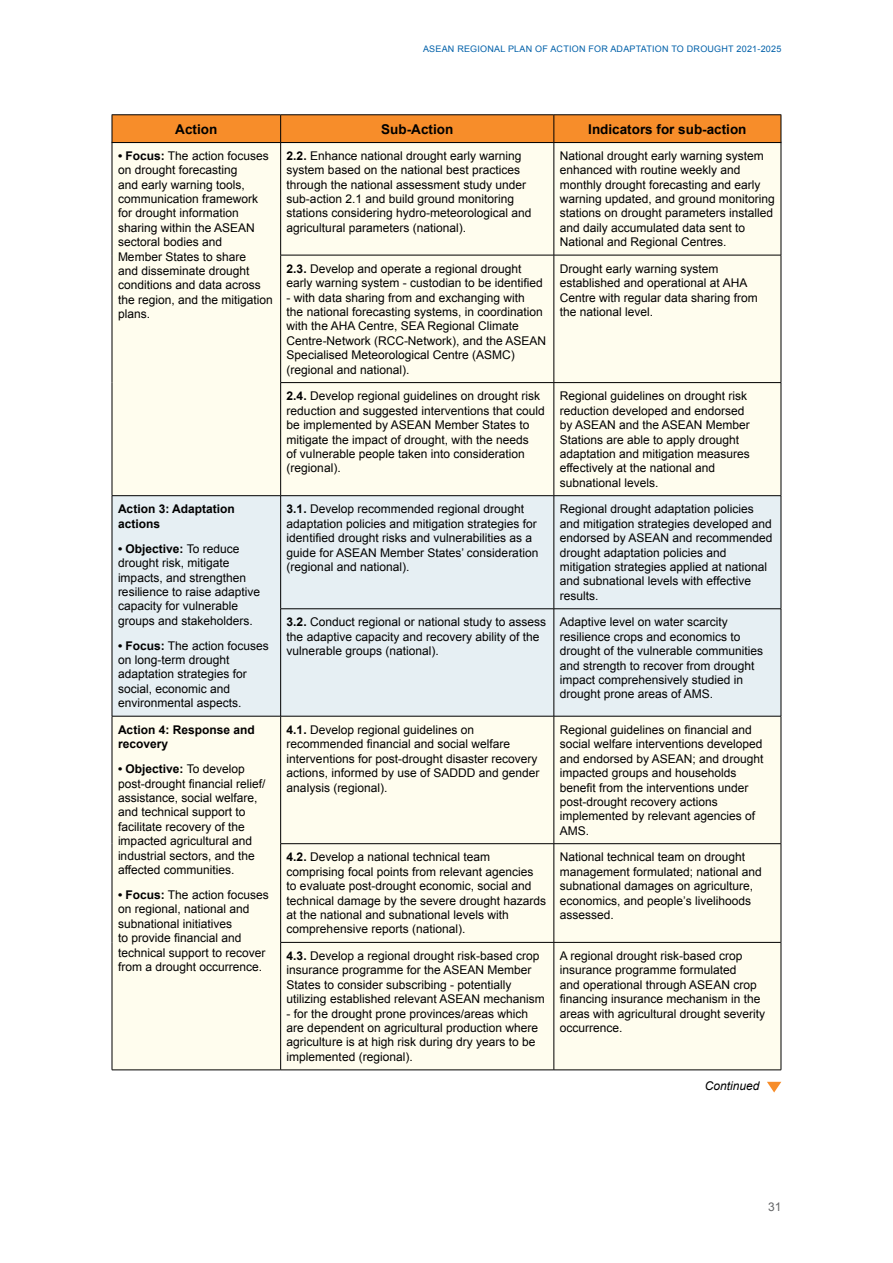
<style>
.page{position:relative;width:893px;height:1263px;background:#fff}
.page>*{position:absolute;margin:0;border:0;box-sizing:border-box;transform-origin:0 0}
.t1{font:700 13.5px "Arial";color:#000}
.t2{font:12px/14.4px "Arial";color:#000}
.t3{font:700 12px/14.4px "Arial";color:#000}
.t4{font:italic 12px "Arial";color:#000}
.t5{font:12px "Arial";color:#636466}
.t6{font:9px "Arial";letter-spacing:.025em;color:#0060a9}
.s1{font-weight:700}
</style>
<div class="page">
<div style="left:113px;top:143px;width:668px;height:926px;background:#fffdee"></div>
<div style="left:113px;top:496px;width:668px;height:220px;background:#e6eff3"></div>
<hr style="left:112px;top:142px;width:1px;height:113px;background:#000">
<hr style="left:280px;top:142px;width:1px;height:113px;background:#000">
<hr style="left:554px;top:142px;width:1px;height:113px;background:#000">
<hr style="left:781px;top:142px;width:1px;height:113px;background:#000">
<hr style="left:112px;top:255px;width:1px;height:128px;background:#000">
<hr style="left:280px;top:255px;width:274px;height:1px;background:#000">
<hr style="left:280px;top:255px;width:1px;height:127px;background:#000">
<hr style="left:554px;top:255px;width:227px;height:1px;background:#000">
<hr style="left:554px;top:255px;width:1px;height:127px;background:#000">
<hr style="left:781px;top:255px;width:1px;height:127px;background:#000">
<hr style="left:112px;top:383px;width:1px;height:112px;background:#000">
<hr style="left:280px;top:382px;width:274px;height:1px;background:#000">
<hr style="left:280px;top:383px;width:1px;height:112px;background:#000">
<hr style="left:554px;top:382px;width:227px;height:1px;background:#000">
<hr style="left:554px;top:383px;width:1px;height:112px;background:#000">
<hr style="left:781px;top:383px;width:1px;height:112px;background:#000">
<hr style="left:112px;top:495px;width:169px;height:1px;background:#000">
<hr style="left:112px;top:496px;width:1px;height:113px;background:#000">
<hr style="left:281px;top:495px;width:273px;height:1px;background:#000">
<hr style="left:280px;top:496px;width:1px;height:113px;background:#000">
<hr style="left:554px;top:495px;width:227px;height:1px;background:#000">
<hr style="left:554px;top:496px;width:1px;height:113px;background:#000">
<hr style="left:781px;top:496px;width:1px;height:113px;background:#000">
<hr style="left:112px;top:609px;width:1px;height:107px;background:#000">
<hr style="left:280px;top:608px;width:274px;height:1px;background:#000">
<hr style="left:280px;top:609px;width:1px;height:107px;background:#000">
<hr style="left:554px;top:608px;width:227px;height:1px;background:#000">
<hr style="left:554px;top:609px;width:1px;height:107px;background:#000">
<hr style="left:781px;top:609px;width:1px;height:107px;background:#000">
<hr style="left:112px;top:716px;width:169px;height:1px;background:#000">
<hr style="left:112px;top:716px;width:1px;height:128px;background:#000">
<hr style="left:281px;top:716px;width:273px;height:1px;background:#000">
<hr style="left:554px;top:716px;width:227px;height:1px;background:#000">
<hr style="left:781px;top:716px;width:1px;height:128px;background:#000">
<hr style="left:112px;top:844px;width:1px;height:98px;background:#000">
<hr style="left:781px;top:844px;width:1px;height:98px;background:#000">
<hr style="left:112px;top:942px;width:1px;height:128px;background:#000">
<hr style="left:781px;top:942px;width:1px;height:128px;background:#000">
<hr style="left:280px;top:716px;width:1px;height:127px;background:#000">
<hr style="left:554px;top:716px;width:1px;height:127px;background:#000">
<hr style="left:280px;top:843px;width:274px;height:1px;background:#000">
<hr style="left:280px;top:844px;width:1px;height:98px;background:#000">
<hr style="left:554px;top:843px;width:227px;height:1px;background:#000">
<hr style="left:554px;top:844px;width:1px;height:98px;background:#000">
<hr style="left:280px;top:942px;width:274px;height:1px;background:#000">
<hr style="left:280px;top:942px;width:1px;height:128px;background:#000">
<hr style="left:554px;top:942px;width:227px;height:1px;background:#000">
<hr style="left:554px;top:942px;width:1px;height:128px;background:#000">
<hr style="left:112px;top:1069px;width:169px;height:1px;background:#000">
<hr style="left:281px;top:1069px;width:273px;height:1px;background:#000">
<hr style="left:554px;top:1069px;width:227px;height:1px;background:#000">
<svg style="left:767px;top:1082px;width:14px;height:10px"></svg>
<hr style="left:112px;top:114px;width:169px;height:1px;background:#000">
<hr style="left:281px;top:114px;width:273px;height:1px;background:#000">
<hr style="left:554px;top:114px;width:227px;height:1px;background:#000">
<svg style="left:112px;top:115px;width:670px;height:28px;background:#ea8527"></svg>
<p class="t6" style="left:423px;top:43px;width:360px">ASEAN REGIONAL PLAN OF ACTION FOR ADAPTATION TO DROUGHT 2021-2025</p>
<p class="t1" style="left:175px;top:120px;width:43px">Action</p>
<p class="t1" style="left:381px;top:120px;width:73px">Sub-Action</p>
<p class="t1" style="left:588px;top:120px;width:160px">Indicators for sub-action</p>
<p class="t2" style="left:118px;top:148px;width:156px"><span class="s1">• Focus:</span> The action focuses on drought forecasting<br>and early warning tools, communication framework for drought information sharing within the ASEAN sectoral bodies and<br>Member States to share<br>and disseminate drought conditions and data across the region, and the mitigation plans.</p>
<p class="t2" style="left:287px;top:148px;width:246px"><span class="s1">2.2.</span> Enhance national drought early warning system based on the national best practices through the national assessment study under sub-action 2.1 and build ground monitoring stations considering hydro-meteorological and agricultural parameters (national).</p>
<p class="t2" style="left:560px;top:148px;width:217px">National drought early warning system enhanced with routine weekly and monthly drought forecasting and early warning updated, and ground monitoring stations on drought parameters installed and daily accumulated data sent to National and Regional Centres.</p>
<p class="t2" style="left:287px;top:261px;width:258px"><span class="s1">2.3.</span> Develop and operate a regional drought early warning system - custodian to be identified</p>
<p class="t2" style="left:287px;top:290px;width:261px">- with data sharing from and exchanging with<br>the national forecasting systems, in coordination with the AHA Centre, SEA Regional Climate Centre-Network (RCC-Network), and the ASEAN Specialised Meteorological Centre (ASMC) (regional and national).</p>
<p class="t2" style="left:560px;top:261px;width:200px">Drought early warning system established and operational at AHA<br>Centre with regular data sharing from the national level.</p>
<p class="t3" style="left:118px;top:502px;width:118px">Action 3: Adaptation actions</p>
<p class="t2" style="left:118px;top:541px;width:144px"><span class="s1">• Objective:</span> To reduce drought risk, mitigate impacts, and strengthen resilience to raise adaptive capacity for vulnerable groups and stakeholders.</p>
<p class="t2" style="left:118px;top:638px;width:152px"><span class="s1">• Focus:</span> The action focuses on long-term drought adaptation strategies for social, economic and environmental aspects.</p>
<p class="t3" style="left:118px;top:723px;width:138px">Action 4: Response and recovery</p>
<p class="t2" style="left:118px;top:762px;width:149px"><span class="s1">• Objective:</span> To develop post-drought financial relief/ assistance, social welfare, and technical support to facilitate recovery of the impacted agricultural and industrial sectors, and the affected communities.</p>
<p class="t2" style="left:118px;top:888px;width:152px"><span class="s1">• Focus:</span> The action focuses on regional, national and subnational initiatives<br>to provide financial and technical support to recover from a drought occurrence.</p>
<p class="t2" style="left:287px;top:389px;width:260px"><span class="s1">2.4.</span> Develop regional guidelines on drought risk reduction and suggested interventions that could be implemented by ASEAN Member States to mitigate the impact of drought, with the needs<br>of vulnerable people taken into consideration (regional).</p>
<p class="t2" style="left:560px;top:389px;width:192px">Regional guidelines on drought risk reduction developed and endorsed by ASEAN and the ASEAN Member<br>Stations are able to apply drought adaptation and mitigation measures effectively at the national and subnational levels.</p>
<p class="t2" style="left:287px;top:502px;width:253px"><span class="s1">3.1.</span> Develop recommended regional drought adaptation policies and mitigation strategies for identified drought risks and vulnerabilities as a guide for ASEAN Member States’ consideration (regional and national).</p>
<p class="t2" style="left:560px;top:502px;width:214px">Regional drought adaptation policies and mitigation strategies developed and endorsed by ASEAN and recommended drought adaptation policies and mitigation strategies applied at national and subnational levels with effective results.</p>
<p class="t2" style="left:287px;top:615px;width:261px"><span class="s1">3.2.</span> Conduct regional or national study to assess the adaptive capacity and recovery ability of the vulnerable groups (national).</p>
<p class="t2" style="left:560px;top:615px;width:205px">Adaptive level on water scarcity resilience crops and economics to drought of the vulnerable communities and strength to recover from drought impact comprehensively studied in drought prone areas of AMS.</p>
<p class="t2" style="left:287px;top:723px;width:254px"><span class="s1">4.1.</span> Develop regional guidelines on recommended financial and social welfare interventions for post-drought disaster recovery actions, informed by use of SADDD and gender analysis (regional).</p>
<p class="t2" style="left:560px;top:723px;width:205px">Regional guidelines on financial and social welfare interventions developed and endorsed by ASEAN; and drought impacted groups and households benefit from the interventions under post-drought recovery actions implemented by relevant agencies of<br>AMS.</p>
<p class="t2" style="left:287px;top:850px;width:261px"><span class="s1">4.2.</span> Develop a national technical team comprising focal points from relevant agencies to evaluate post-drought economic, social and technical damage by the severe drought hazards at the national and subnational levels with comprehensive reports (national).</p>
<p class="t2" style="left:560px;top:850px;width:204px">National technical team on drought management formulated; national and subnational damages on agriculture, economics, and people’s livelihoods assessed.</p>
<p class="t2" style="left:287px;top:949px;width:260px"><span class="s1">4.3.</span> Develop a regional drought risk-based crop insurance programme for the ASEAN Member States to consider subscribing - potentially utilizing established relevant ASEAN mechanism</p>
<p class="t2" style="left:287px;top:1006px;width:253px">- for the drought prone provinces/areas which are dependent on agricultural production where agriculture is at high risk during dry years to be implemented (regional).</p>
<p class="t2" style="left:560px;top:949px;width:207px">A regional drought risk-based crop insurance programme formulated<br>and operational through ASEAN crop financing insurance mechanism in the areas with agricultural drought severity occurrence.</p>
<p class="t4" style="left:705px;top:1078px;width:56px">Continued</p>
<p class="t5" style="left:768px;top:1199px;width:15px">31</p>
</div>
